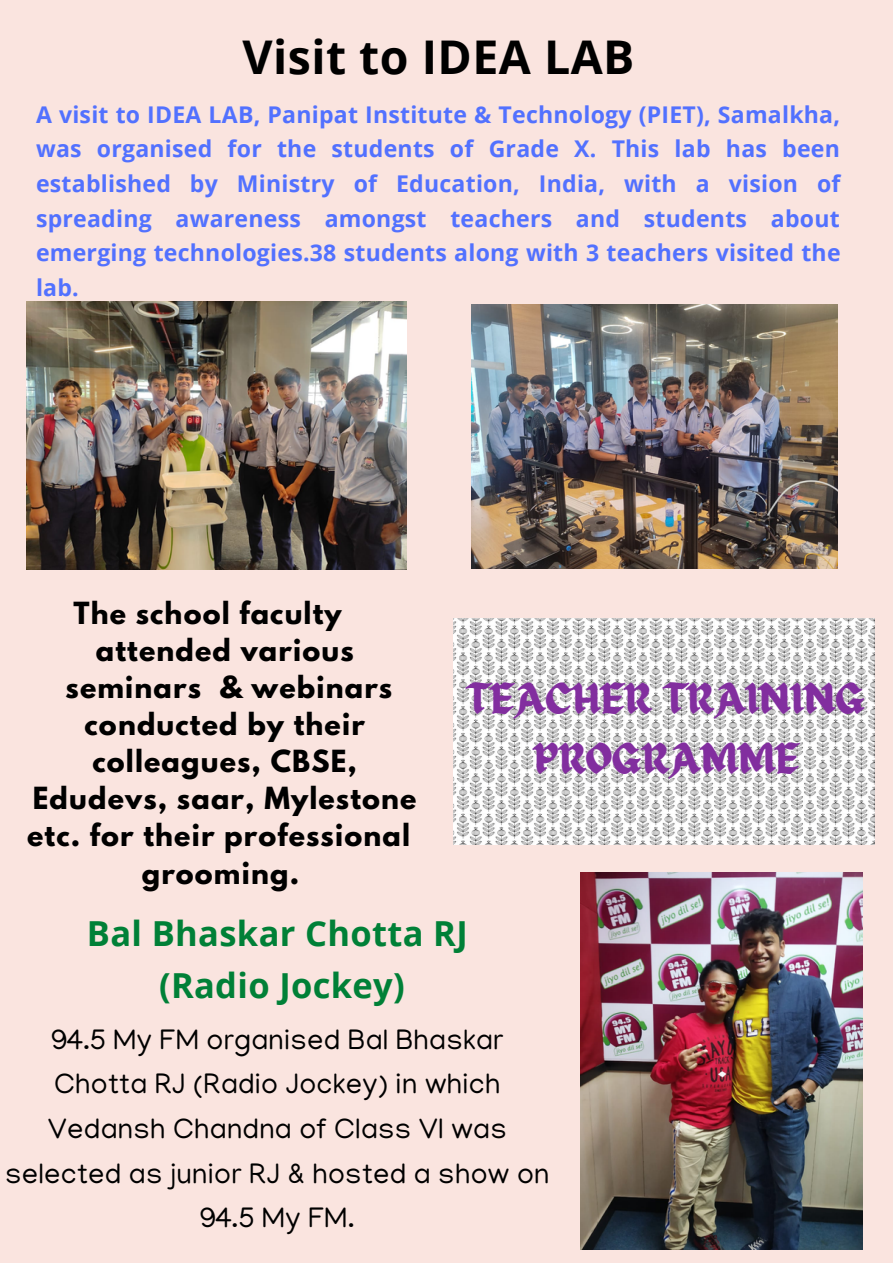
<style>
.page{position:relative;width:893px;height:1264px;background:#fff}
.page>*{position:absolute;margin:0;border:0;box-sizing:border-box;transform-origin:0 0}
.t1{font:700 46.5px "Open Sans";letter-spacing:.01em;color:#000}
.t2{font:43.05px/59.6px "ED Celandine";color:#822e9f;text-align:center}
.t3{font:700 34.5px/51.8px "Open Sans";letter-spacing:.01em;color:#008037;text-align:center}
.t4{font:28.8px/44.5px "Manjari";letter-spacing:.01em;color:#000;text-align:center}
.t5{font:700 27px "League Spartan";letter-spacing:.045em;color:#000}
.t6{font:700 23.1px/34.7px "Open Sans";letter-spacing:.01em;color:#5271ff;text-align:justify}
</style>
<div class="page">
<div style="left:0;top:0;width:892px;height:1262px;background:#fae4df"></div>
<img style="left:580px;top:872px;width:282px;height:377px">
<img style="left:26px;top:301px;width:380px;height:268px">
<img style="left:472px;top:304px;width:365px;height:264px">
<img style="left:453px;top:618px;width:421px;height:226px">
<h1 class="t1" style="left:242px;top:25px;width:393px">Visit to IDEA LAB</h1>
<p class="t6" style="left:36px;top:96px;width:806px">A visit to IDEA LAB, Panipat Institute &amp; Technology (PIET), Samalkha, was organised for the students of Grade X. This lab has been established by Ministry of Education, India, with a vision of spreading awareness amongst teachers and students about emerging technologies.38 students along with 3 teachers visited the lab.</p>
<p class="t5" style="left:73px;top:599px;width:270px">The school faculty</p>
<p class="t5" style="left:96px;top:636px;width:259px">attended various</p>
<p class="t5" style="left:66px;top:673px;width:328px">seminars &amp; webinars</p>
<p class="t5" style="left:85px;top:710px;width:282px">conducted by their</p>
<p class="t5" style="left:92px;top:748px;width:266px">colleagues, CBSE,</p>
<p class="t5" style="left:33px;top:785px;width:385px">Edudevs, saar, Mylestone</p>
<p class="t5" style="left:27px;top:822px;width:384px">etc. for their professional</p>
<p class="t5" style="left:142px;top:859px;width:159px">grooming.</p>
<h2 class="t2" style="left:468px;top:671px;width:398px">TEACHER TRAINING<br>PROGRAMME</h2>
<h3 class="t3" style="left:87px;top:906px;width:382px">Bal Bhaskar Chotta RJ (Radio Jockey)</h3>
<p class="t4" style="left:5px;top:1021px;width:546px">94.5 My FM organised Bal Bhaskar<br>Chotta RJ (Radio Jockey) in which<br>Vedansh Chandna of Class VI was selected as junior RJ &amp; hosted a show on<br>94.5 My FM.</p>
</div>
